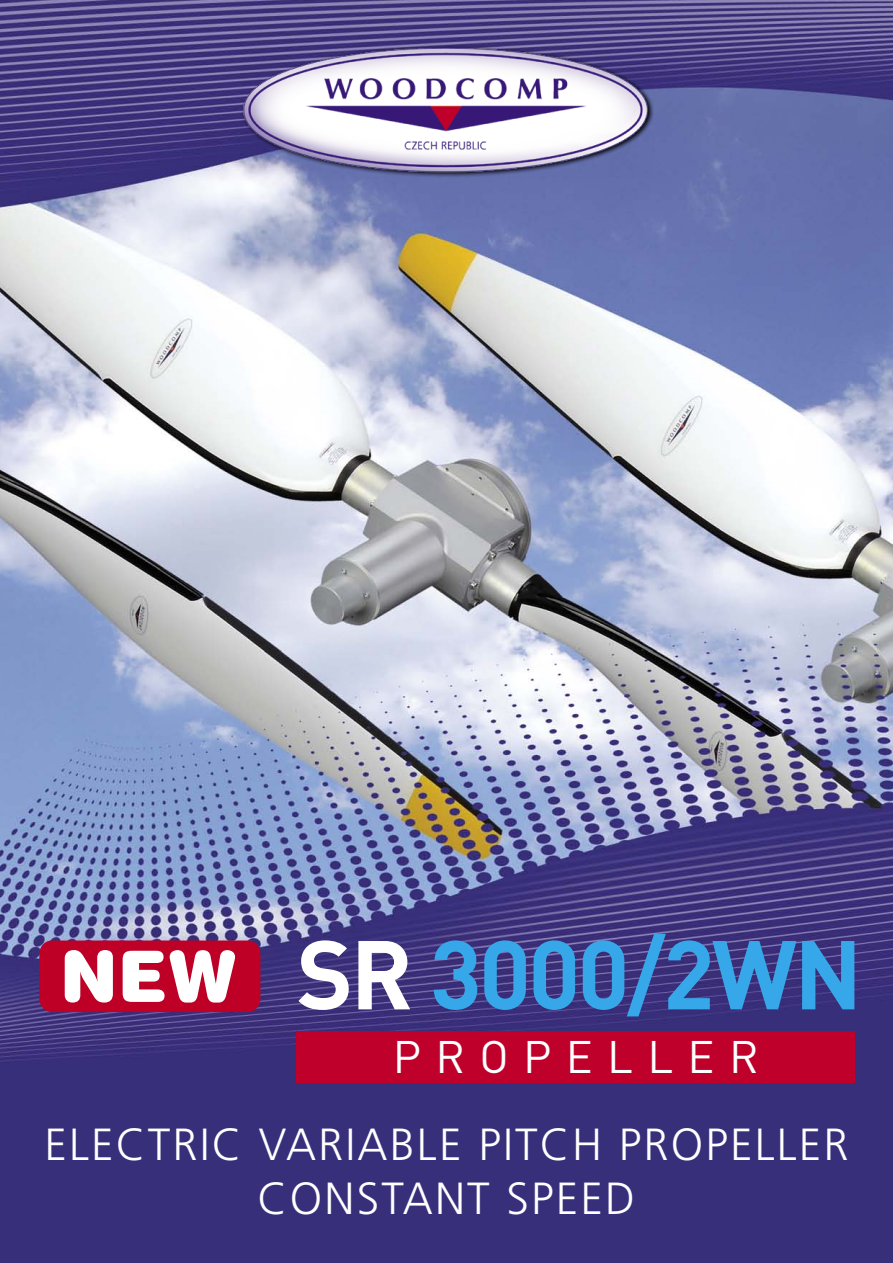
<style>
.page{position:relative;width:893px;height:1263px;background:#fff}
.page>*{position:absolute;margin:0;border:0;box-sizing:border-box;transform-origin:0 0}
.t1{font:700 96px "DINCE";letter-spacing:-.03em;color:#36a7e9}
.t2{font:71.1px "Swiss 721 BTCE Black Rounded";color:#fff}
.t3{font:300 45px/54px "Frutiger CE";letter-spacing:.05em;color:#fff;text-align:center}
.t4{font:45px "DINCE";letter-spacing:.32em;color:#fff}
.s1{color:#fff}
</style>
<div class="page">
<img style="left:0;top:0;width:893px;height:1263px">
<svg style="left:241px;top:45px;width:413px;height:133px;background:#6465a0"></svg>
<img style="left:244px;top:47px;width:405px;height:127px">
<div style="left:297px;top:1031px;width:558px;height:52px;background:#be002b"></div>
<div style="left:39px;top:940px;width:221px;height:72px;background:#be0027;border-radius:13px"></div>
<h2 class="t2" style="left:60px;top:929px;width:179px">NEW</h2>
<h1 class="t1" style="left:297px;top:910px;width:567px"><span class="s1">SR</span> 3000/2WN</h1>
<p class="t4" style="left:393px;top:1027px;width:367px">PROPELLER</p>
<p class="t3" style="left:44px;top:1117px;width:806px">ELECTRIC VARIABLE PITCH PROPELLER<br>CONSTANT SPEED</p>
</div>
